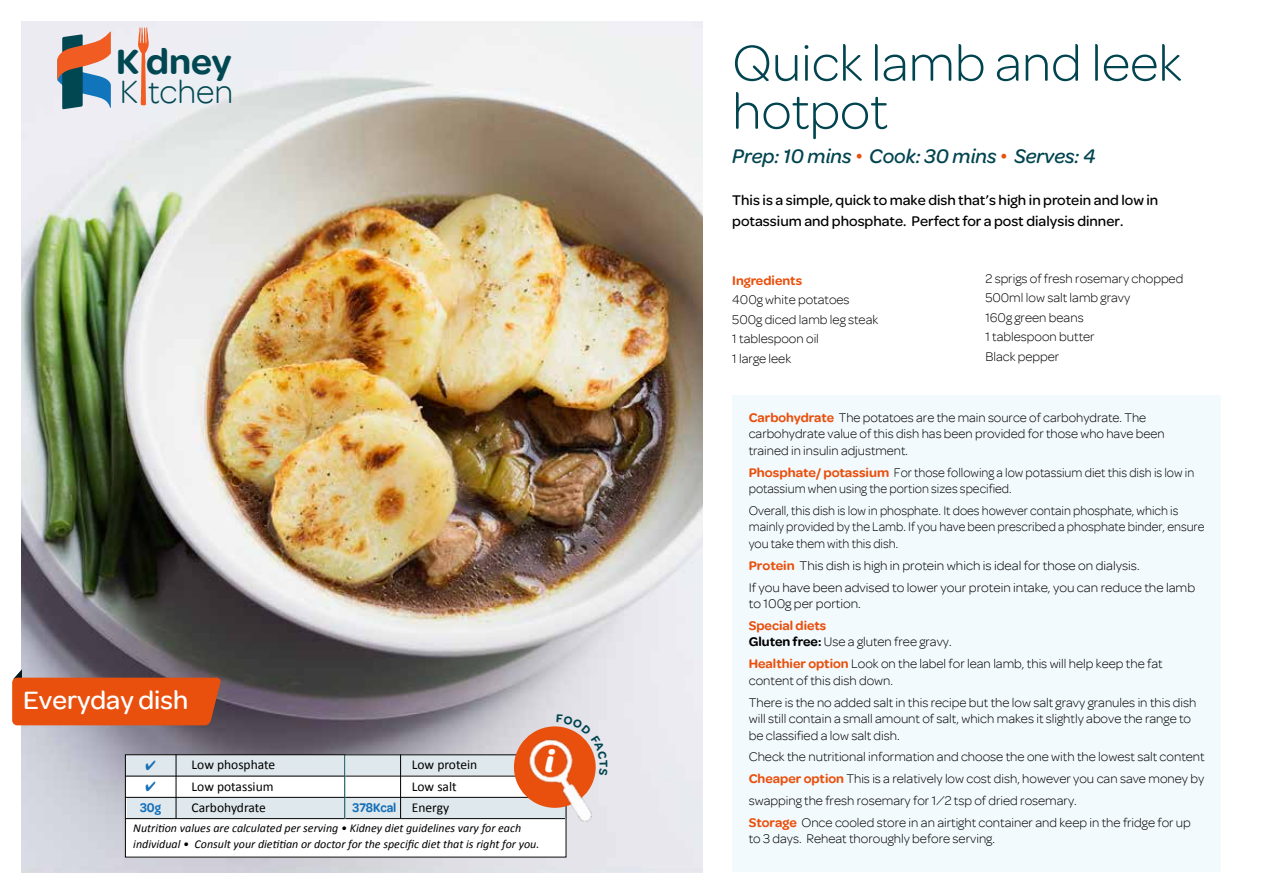
<style>
.page{position:relative;width:1263px;height:893px;background:#fff}
.page>*{position:absolute;margin:0;border:0;box-sizing:border-box;transform-origin:0 0}
.t1{font:300 54px/48px "Omnes";color:#00444f}
.t2{font:600 37.95px "Omnes";color:#004751}
.t3{font:300 34.8px "Omnes";color:#004751}
.t4{font:italic 700 31.5px "Omnes";color:#fff}
.t5{font:500 27px "Omnes";color:#fff}
.t6{font:italic 500 21px "Omnes";color:#00444f}
.t7{font:500 15px/21px "Omnes";color:#000}
.t8{font:300 13.5px/19.5px "Omnes";color:#000}
.t9{font:300 13.5px/16.5px "Omnes";color:#000;scale:.95 1}
.t10{font:13.5px/21.1px "Calibri";color:#000}
.t11{font:600 13.5px "Omnes";color:#e9500e}
.t12{font:600 13.5px "Omnes";color:#1570b8;scale:.9 1}
.t13{font:italic 12px/16.5px "Calibri";color:#000}
.s1{color:#e9500e}
.s2{font-weight:600;color:#e9500e}
.s3{font-weight:600}
</style>
<div class="page">
<img style="left:21px;top:21px;width:681px;height:851px">
<div style="left:732px;top:395px;width:488px;height:477px;background:#f3fafd"></div>
<div style="left:346px;top:755px;width:221px;height:102px;background:#fff"></div>
<div style="left:125px;top:755px;width:221px;height:102px;background:#fff"></div>
<div style="left:346px;top:755px;width:220px;height:20px;background:#dfe8ec"></div>
<div style="left:125px;top:756px;width:219px;height:20px;background:#dfe8ec"></div>
<div style="left:127px;top:797px;width:217px;height:21px;background:#dfe8ec"></div>
<div style="left:346px;top:797px;width:221px;height:21px;background:#dfe8ec"></div>
<hr style="left:345px;top:776px;width:220px;height:1px;background:#000">
<hr style="left:125px;top:776px;width:220px;height:1px;background:#000">
<hr style="left:345px;top:797px;width:221px;height:1px;background:#000">
<hr style="left:125px;top:797px;width:220px;height:1px;background:#000">
<hr style="left:125px;top:818px;width:220px;height:1px;background:#000">
<hr style="left:345px;top:818px;width:220px;height:1px;background:#000">
<hr style="left:400px;top:754px;width:1px;height:64px;background:#000">
<hr style="left:176px;top:754px;width:1px;height:64px;background:#000">
<div style="left:125px;top:754px;width:221px;height:103px;border:1px solid #000"></div>
<div style="left:514px;top:726px;width:82px;height:82px;background:#e9500e;border-radius:50%"></div>
<img style="left:525px;top:734px;width:75px;height:106px">
<hr style="left:344px;top:754px;width:1px;height:64px;background:#00444f">
<svg style="left:57px;top:32px;width:54px;height:77px;background:#908888"></svg>
<svg style="left:138px;top:27px;width:11px;height:79px"></svg>
<svg style="left:12px;top:669px;width:209px;height:56px;background:#d35420"></svg>
<svg style="left:556px;top:715px;width:52px;height:61px"></svg>
<svg style="left:146px;top:775px;width:9px;height:2px"></svg>
<h2 class="t2" style="left:116px;top:40px;width:117px">K dney</h2>
<h3 class="t3" style="left:120px;top:72px;width:115px">K tchen</h3>
<h3 class="t5" style="left:23px;top:685px;width:167px">Everyday dish</h3>
<p class="t12" style="left:140px;top:800px;width:25px">30g</p>
<p class="t10" style="left:192px;top:754px;width:85px">Low phosphate<br>Low potassium<br>Carbohydrate</p>
<p class="t12" style="left:353px;top:800px;width:50px">378Kcal</p>
<p class="t10" style="left:412px;top:754px;width:67px">Low protein<br>Low salt<br>Energy</p>
<h3 class="t4" style="left:545px;top:740px;width:11px">i</h3>
<p class="t13" style="left:133px;top:819px;width:408px">Nutrition values are calculated per serving • Kidney diet guidelines vary for each individual • Consult your dietitian or doctor for the specific diet that is right for you.</p>
<h1 class="t1" style="left:732px;top:36px;width:451px">Quick lamb and leek hotpot</h1>
<h3 class="t6" style="left:732px;top:142px;width:365px">Prep: 10 mins <span class="s1">•</span> Cook: 30 mins <span class="s1">•</span> Serves: 4</h3>
<p class="t7" style="left:732px;top:188px;width:427px">This is a simple, quick to make dish that’s high in protein and low in potassium and phosphate. Perfect for a post dialysis dinner.</p>
<p class="t11" style="left:732px;top:271px;width:71px">Ingredients</p>
<p class="t8" style="left:732px;top:290px;width:147px">400g white potatoes<br>500g diced lamb leg steak<br>1 tablespoon oil<br>1 large leek</p>
<p class="t8" style="left:985px;top:268px;width:199px">2 sprigs of fresh rosemary chopped<br>500ml low salt lamb gravy<br>160g green beans<br>1 tablespoon butter<br>Black pepper</p>
<p class="t8" style="left:749px;top:409px;width:417px;line-height:16.5px"><span class="s2">Carbohydrate</span> The potatoes are the main source of carbohydrate. The carbohydrate value of this dish has been provided for those who have been trained in insulin adjustment.</p>
<p class="t9" style="left:749px;top:464px;width:470px"><span class="s2">Phosphate/ potassium</span> For those following a low potassium diet this dish is low in potassium when using the portion sizes specified.</p>
<p class="t9" style="left:749px;top:502px;width:481px">Overall, this dish is low in phosphate. It does however contain phosphate, which is mainly provided by the Lamb. If you have been prescribed a phosphate binder, ensure you take them with this dish.</p>
<p class="t8" style="left:749px;top:554px;width:448px;line-height:21.8px"><span class="s2">Protein</span> This dish is high in protein which is ideal for those on dialysis.<br>If you have been advised to lower your protein intake, you can reduce the lamb</p>
<p class="t8" style="left:749px;top:594px;width:114px">to 100g per portion.</p>
<p class="t8" style="left:749px;top:617px;width:204px;line-height:16.5px"><span class="s2">Special diets<br></span><span class="s3">Gluten free:</span> Use a gluten free gravy.</p>
<p class="t8" style="left:749px;top:655px;width:415px;line-height:16.5px"><span class="s2">Healthier option</span> Look on the label for lean lamb, this will help keep the fat content of this dish down.</p>
<p class="t8" style="left:749px;top:694px;width:449px;line-height:16.5px">There is the no added salt in this recipe but the low salt gravy granules in this dish will still contain a small amount of salt, which makes it slightly above the range to be classified a low salt dish.</p>
<p class="t8" style="left:749px;top:746px;width:457px;line-height:21.8px">Check the nutritional information and choose the one with the lowest salt content <span class="s2">Cheaper option</span> This is a relatively low cost dish, however you can save money by swapping the fresh rosemary for ½ tsp of dried rosemary.<br><span class="s2">Storage</span> Once cooled store in an airtight container and keep in the fridge for up</p>
<p class="t8" style="left:749px;top:829px;width:248px">to 3 days. Reheat thoroughly before serving.</p>
</div>
